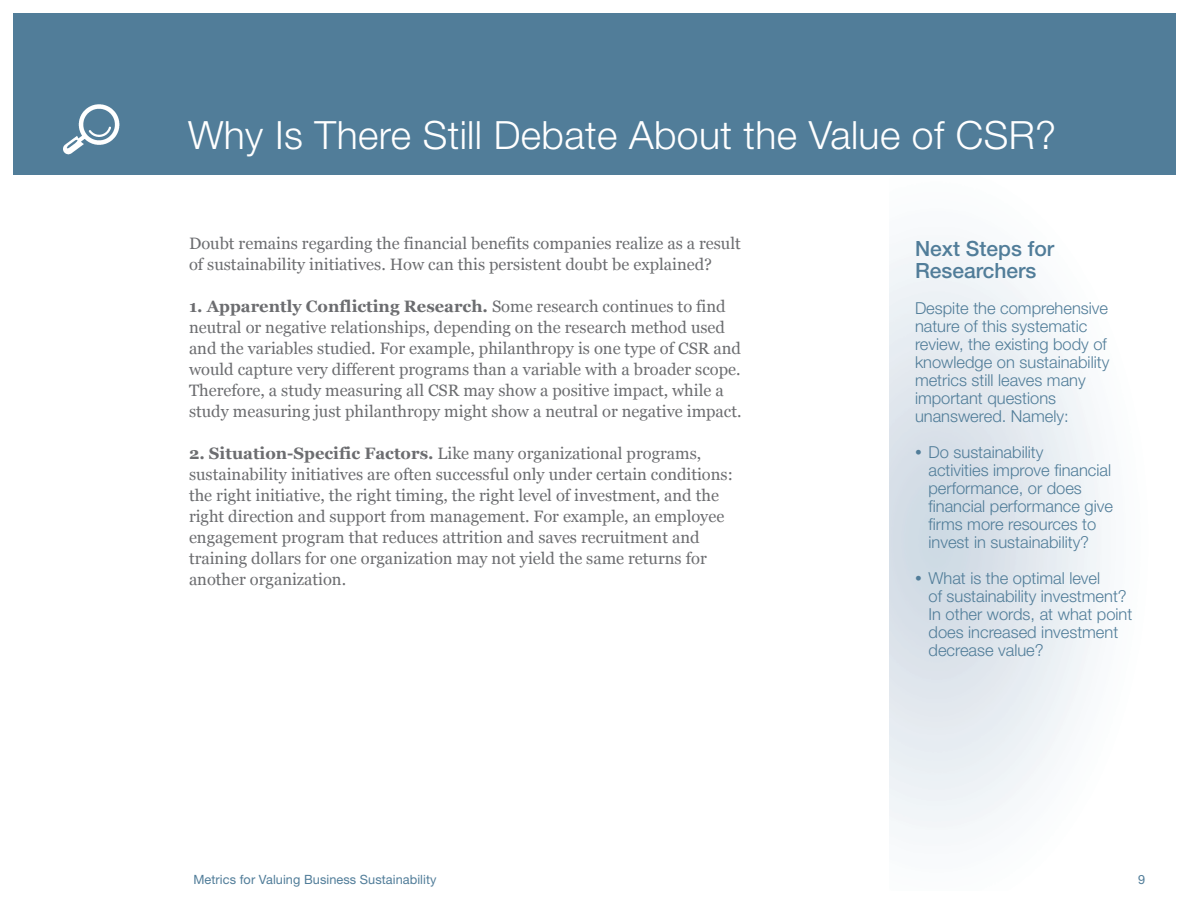
<style>
.page{position:relative;width:1188px;height:918px;background:#fff}
.page>*{position:absolute;margin:0;border:0;box-sizing:border-box;transform-origin:0 0}
.t1{font:300 39px "Helvetica Neue";letter-spacing:.01em;color:#fff}
.t2{font:500 21px/22.5px "Helvetica Neue";color:#517d99}
.t3{font:16.5px/21px "Georgia";color:#6c6d70}
.t4{font:300 16.5px/18px "Helvetica Neue";color:#517d99}
.t5{font:12.75px "Helvetica Neue";letter-spacing:.005em;color:#517d99}
.s1{font-weight:700}
.s2{font-size:13.5px}
</style>
<div class="page">
<div style="left:14px;top:14px;width:1162px;height:162px;background:#517d99"></div>
<img style="left:63px;top:104px;width:57px;height:51px">
<h1 class="t1" style="left:188px;top:121px;width:870px">Why Is There Still Debate About the Value of CSR?</h1>
<p class="t3" style="left:189px;top:233px;width:553px">Doubt remains regarding the financial benefits companies realize as a result of sustainability initiatives. How can this persistent doubt be explained?</p>
<p class="t3" style="left:189px;top:296px;width:554px"><span class="s1">1. Apparently Conflicting Research.</span> Some research continues to find neutral or negative relationships, depending on the research method used and the variables studied. For example, philanthropy is one type of CSR and would capture very different programs than a variable with a broader scope.<br>Therefore, a study measuring all CSR may show a positive impact, while a study measuring just philanthropy might show a neutral or negative impact.</p>
<p class="t3" style="left:189px;top:443px;width:545px"><span class="s1">2. Situation-Specific Factors.</span> Like many organizational programs, sustainability initiatives are often successful only under certain conditions: the right initiative, the right timing, the right level of investment, and the right direction and support from management. For example, an employee engagement program that reduces attrition and saves recruitment and training dollars for one organization may not yield the same returns for another organization.</p>
<p class="t2" style="left:915px;top:239px;width:141px">Next Steps for<br>Researchers</p>
<p class="t4" style="left:915px;top:301px;width:196px">Despite the comprehensive nature of this systematic review, the existing body of knowledge on sustainability metrics still leaves many important questions unanswered. Namely:</p>
<p class="t4" style="left:929px;top:445px;width:186px;text-indent:-14px"><span class="s2">•</span> Do sustainability<br>activities improve financial performance, or does financial performance give firms more resources to invest in sustainability?</p>
<p class="t4" style="left:929px;top:571px;width:205px;text-indent:-14px"><span class="s2">•</span> What is the optimal level<br>of sustainability investment?<br>In other words, at what point does increased investment decrease value?</p>
<p class="t5" style="left:194px;top:874px;width:245px">Metrics for Valuing Business Sustainability</p>
<p class="t5" style="left:1138px;top:874px;width:9px">9</p>
</div>
